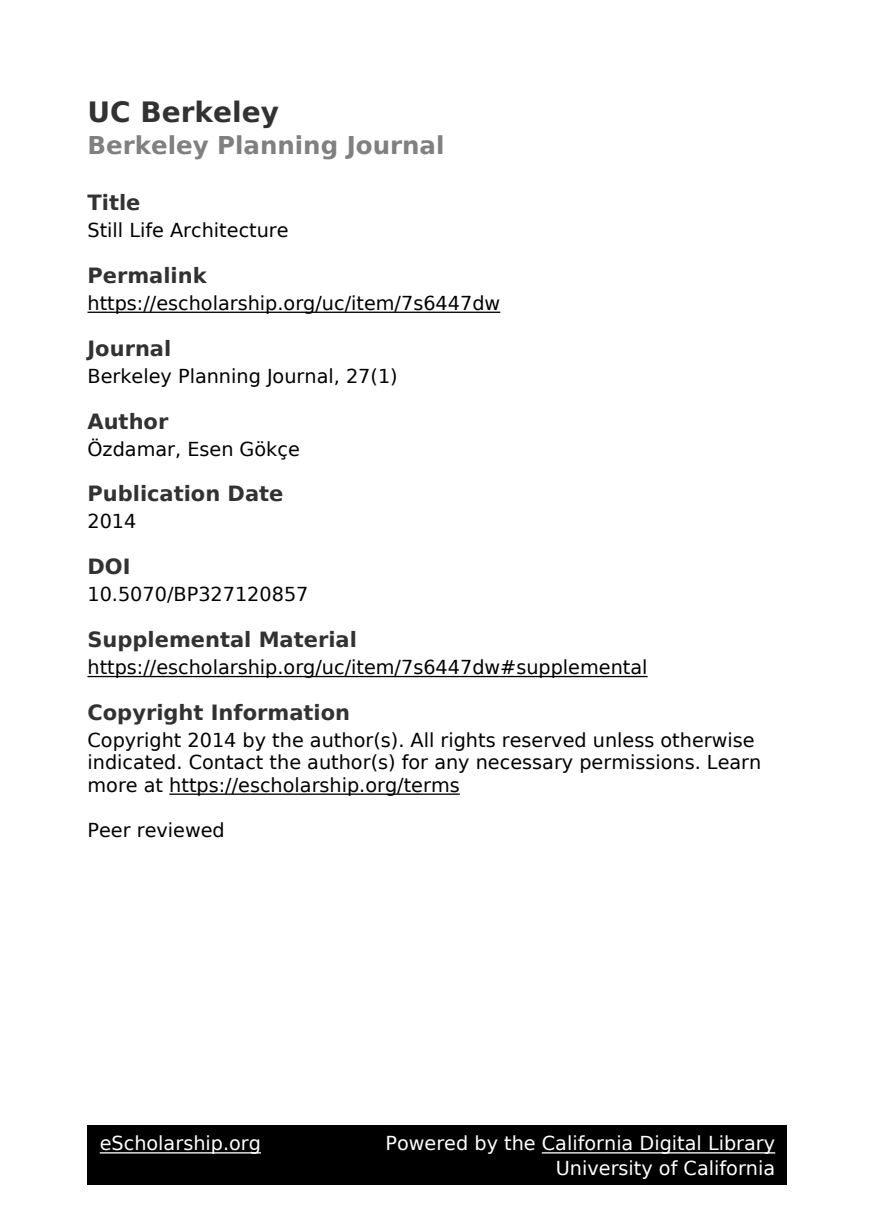
<style>
.page{position:relative;width:875px;height:1225px;background:#fff}
.page>*{position:absolute;margin:0;border:0;box-sizing:border-box;transform-origin:0 0}
.t1{font:700 28px "DejaVu Sans";color:#323232}
.t2{font:700 24.5px "DejaVu Sans";color:#808080}
.t3{font:700 21px "DejaVu Sans";color:#323232}
.t4{font:19.25px/22.4px "DejaVu Sans";color:#000}
.t5{font:19.25px/24.5px "DejaVu Sans";color:#fff;text-align:right}
</style>
<div class="page">
<hr style="left:88px;top:312px;width:412px;height:1px;background:#000">
<hr style="left:88px;top:676px;width:560px;height:1px;background:#000">
<hr style="left:169px;top:794px;width:291px;height:1px;background:#000">
<div style="left:88px;top:1125px;width:700px;height:60px;background:#000"></div>
<hr style="left:100px;top:1152px;width:161px;height:2px;background:#fff">
<hr style="left:542px;top:1152px;width:233px;height:2px;background:#fff">
<h1 class="t1" style="left:88px;top:101px;width:193px">UC Berkeley</h1>
<p class="t2" style="left:88px;top:136px;width:358px">Berkeley Planning Journal</p>
<p class="t3" style="left:88px;top:194px;width:54px">Title</p>
<p class="t4" style="left:88px;top:221px;width:203px">Still Life Architecture</p>
<p class="t3" style="left:88px;top:267px;width:121px">Permalink</p>
<p class="t4" style="left:88px;top:294px;width:414px">https://escholarship.org/uc/item/7s6447dw</p>
<p class="t3" style="left:88px;top:340px;width:85px">Journal</p>
<p class="t4" style="left:88px;top:367px;width:312px">Berkeley Planning Journal, 27(1)</p>
<p class="t3" style="left:88px;top:413px;width:82px">Author</p>
<p class="t4" style="left:88px;top:439px;width:214px">Özdamar, Esen Gökçe</p>
<p class="t3" style="left:88px;top:485px;width:198px">Publication Date</p>
<p class="t4" style="left:88px;top:512px;width:50px">2014</p>
<p class="t3" style="left:88px;top:558px;width:45px">DOI</p>
<p class="t4" style="left:88px;top:585px;width:223px">10.5070/BP327120857</p>
<p class="t3" style="left:88px;top:631px;width:271px">Supplemental Material</p>
<p class="t4" style="left:88px;top:658px;width:562px">https://escholarship.org/uc/item/7s6447dw#supplemental</p>
<p class="t3" style="left:88px;top:704px;width:264px">Copyright Information</p>
<p class="t4" style="left:88px;top:731px;width:675px">Copyright 2014 by the author(s). All rights reserved unless otherwise indicated. Contact the author(s) for any necessary permissions. Learn more at https://escholarship.org/terms</p>
<p class="t4" style="left:88px;top:820px;width:139px">Peer reviewed</p>
<p class="t5" style="left:100px;top:1133px;width:163px">eScholarship.org</p>
<p class="t5" style="left:385px;top:1133px;width:391px">Powered by the California Digital Library<br>University of California</p>
</div>
